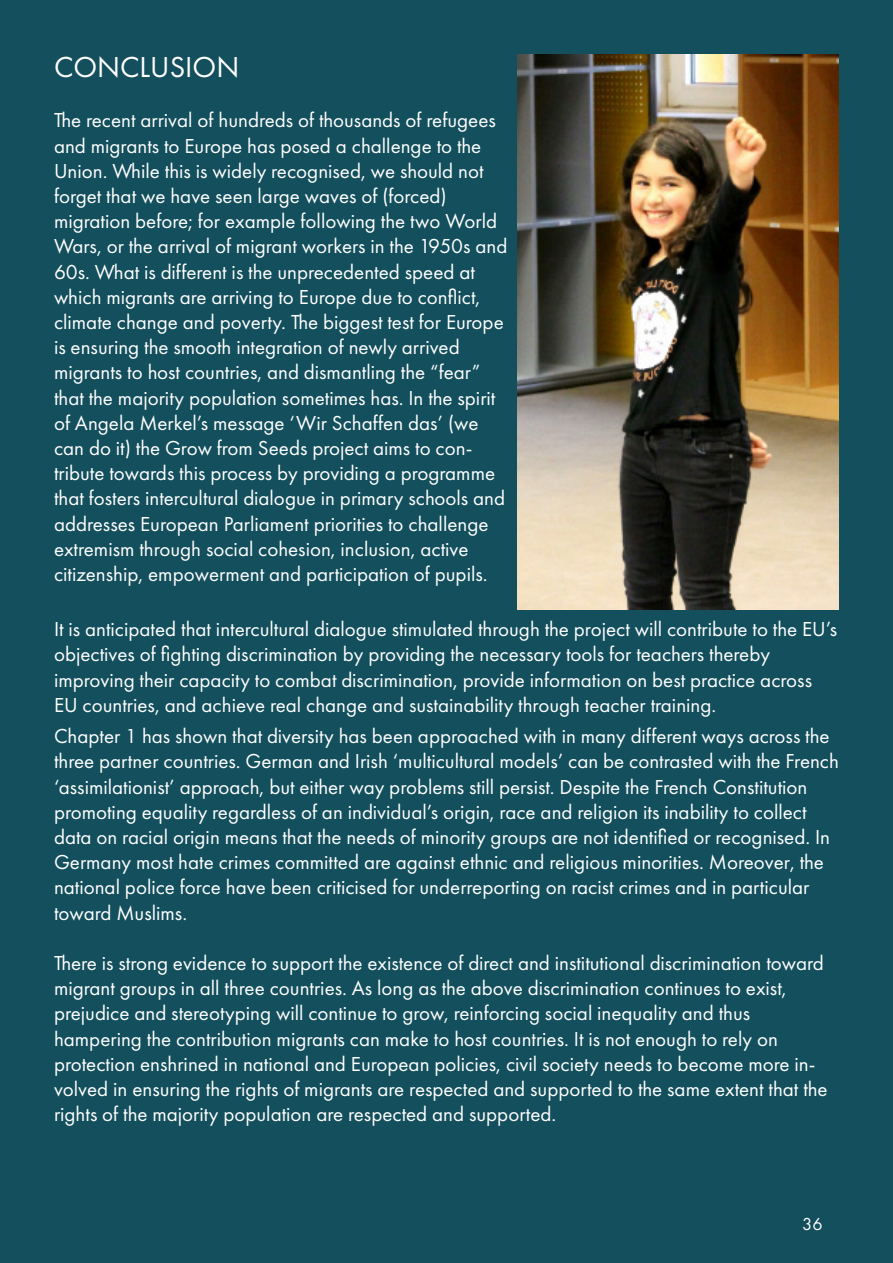
<style>
.page{position:relative;width:893px;height:1263px;background:#134f5c}
.page>*{position:absolute;margin:0;border:0;box-sizing:border-box;transform-origin:0 0}
.t1{font:30px "Futura PT";color:#fff}
.t2{font:21px/25.2px "Futura PT";color:#fff}
.t3{font:18px "Futura PT";color:#fff}
</style>
<div class="page">
<img style="left:518px;top:54px;width:321px;height:556px">
<p class="t1" style="left:54px;top:49px;width:187px">CONCLUSION</p>
<p class="t2" style="left:54px;top:108px;width:443px">The recent arrival of hundreds of thousands of refugees and migrants to Europe has posed a challenge to the Union. While this is widely recognised, we should not forget that we have seen large waves of (forced)</p>
<p class="t2" style="left:54px;top:208px;width:455px">migration before; for example following the two World Wars, or the arrival of migrant workers in the 1950s and 60s. What is different is the unprecedented speed at which migrants are arriving to Europe due to conflict,</p>
<p class="t2" style="left:54px;top:309px;width:451px">climate change and poverty. The biggest test for Europe is ensuring the smooth integration of newly arrived</p>
<p class="t2" style="left:54px;top:360px;width:453px">migrants to host countries, and dismantling the “fear” that the majority population sometimes has. In the spirit of Angela Merkel’s message ‘Wir Schaffen das’ (we can do it) the Grow from Seeds project aims to con&shy;tribute towards this process by providing a programme that fosters intercultural dialogue in primary schools and addresses European Parliament priorities to challenge extremism through social cohesion, inclusion, active</p>
<p class="t2" style="left:54px;top:561px;width:435px">citizenship, empowerment and participation of pupils.</p>
<p class="t2" style="left:54px;top:616px;width:785px">It is anticipated that intercultural dialogue stimulated through the project will contribute to the EU’s objectives of fighting discrimination by providing the necessary tools for teachers thereby</p>
<p class="t2" style="left:54px;top:667px;width:759px">improving their capacity to combat discrimination, provide information on best practice across<br>EU countries, and achieve real change and sustainability through teacher training.</p>
<p class="t2" style="left:54px;top:723px;width:786px">Chapter 1 has shown that diversity has been approached with in many different ways across the three partner countries. German and Irish ‘multicultural models’ can be contrasted with the French ‘assimilationist’ approach, but either way problems still persist. Despite the French Constitution promoting equality regardless of an individual’s origin, race and religion its inability to collect data on racial origin means that the needs of minority groups are not identified or recognised. In Germany most hate crimes committed are against ethnic and religious minorities. Moreover, the national police force have been criticised for underreporting on racist crimes and in particular toward Muslims.</p>
<p class="t2" style="left:54px;top:950px;width:771px">There is strong evidence to support the existence of direct and institutional discrimination toward migrant groups in all three countries. As long as the above discrimination continues to exist,</p>
<p class="t2" style="left:54px;top:1001px;width:698px">prejudice and stereotyping will continue to grow, reinforcing social inequality and thus</p>
<p class="t2" style="left:54px;top:1026px;width:725px">hampering the contribution migrants can make to host countries. It is not enough to rely on</p>
<p class="t2" style="left:54px;top:1051px;width:775px">protection enshrined in national and European policies, civil society needs to become more in&shy;volved in ensuring the rights of migrants are respected and supported to the same extent that the rights of the majority population are respected and supported.</p>
<p class="t3" style="left:802px;top:1213px;width:22px">36</p>
</div>
